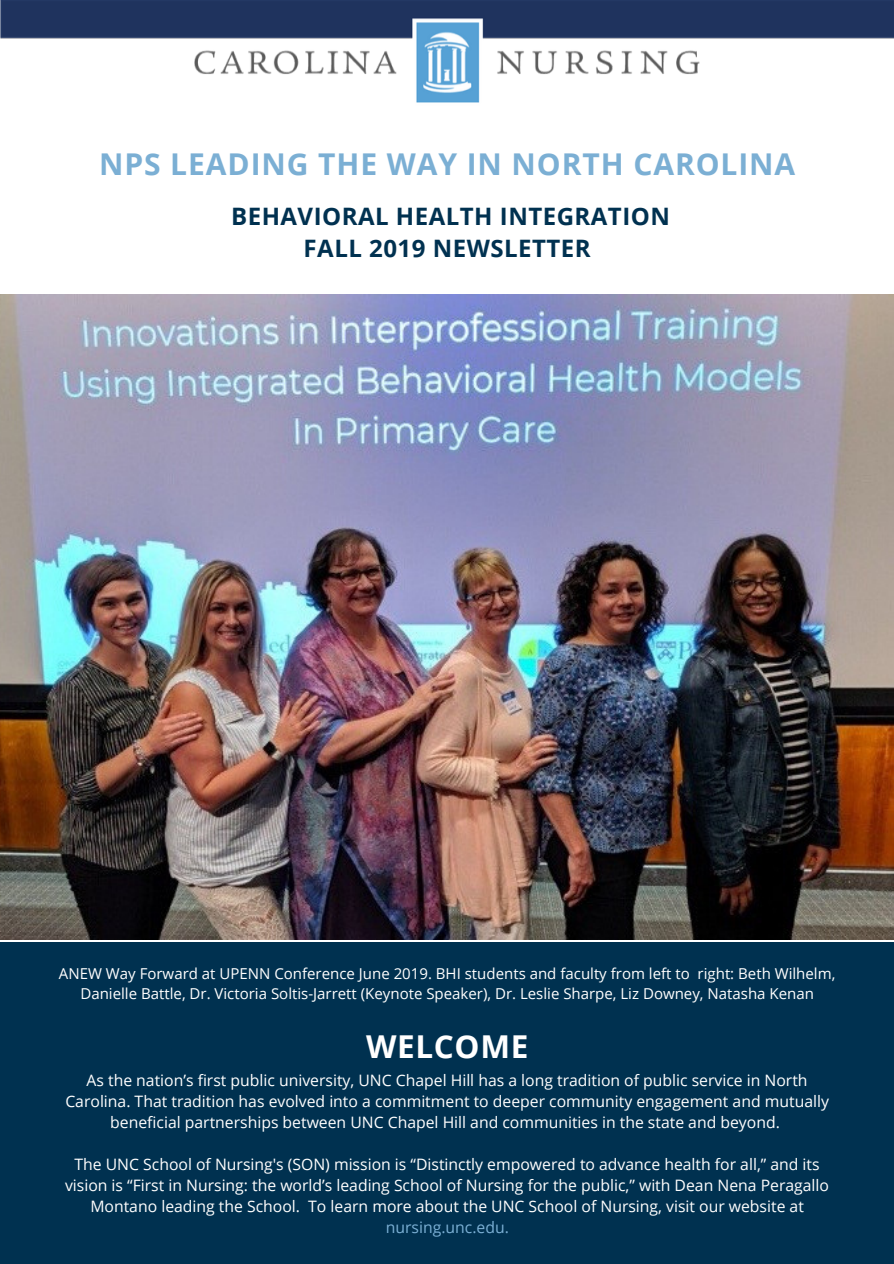
<style>
.page{position:relative;width:894px;height:1264px;background:#fff}
.page>*{position:absolute;margin:0;border:0;box-sizing:border-box;transform-origin:0 0}
.t1{font:700 31.5px "Open Sans";letter-spacing:.02em;color:#fff}
.t2{font:700 30px "Open Sans";letter-spacing:.03em;color:#7bafd4}
.t3{font:700 24px/32.7px "Open Sans";letter-spacing:.02em;color:#003150;text-align:center}
.t4{font:15.75px/21px "Open Sans";color:#fff;text-align:center}
.t5{font:15.75px "Open Sans";color:#7bafd4}
.t6{font:15px/20.2px "Open Sans";color:#fff;text-align:center}
</style>
<div class="page">
<img style="left:0;top:295px;width:893px;height:644px">
<div style="left:0;top:942px;width:893px;height:321px;background:#003150"></div>
<img style="left:0;top:0;width:893px;height:103px">
<h2 class="t2" style="left:99px;top:143px;width:697px">NPS LEADING THE WAY IN NORTH CAROLINA</h2>
<h3 class="t3" style="left:231px;top:199px;width:440px">BEHAVIORAL HEALTH INTEGRATION<br>FALL 2019 NEWSLETTER</h3>
<p class="t6" style="left:59px;top:962px;width:777px">ANEW Way Forward at UPENN Conference June 2019. BHI students and faculty from left to right: Beth Wilhelm,<br>Danielle Battle, Dr. Victoria Soltis-Jarrett (Keynote Speaker), Dr. Leslie Sharpe, Liz Downey, Natasha Kenan</p>
<h1 class="t1" style="left:366px;top:1024px;width:164px">WELCOME</h1>
<p class="t4" style="left:65px;top:1069px;width:764px">As the nation’s first public university, UNC Chapel Hill has a long tradition of public service in North<br>Carolina. That tradition has evolved into a commitment to deeper community engagement and mutually beneficial partnerships between UNC Chapel Hill and communities in the state and beyond.</p>
<p class="t4" style="left:65px;top:1153px;width:765px">The UNC School of Nursing's (SON) mission is “Distinctly empowered to advance health for all,” and its vision is “First in Nursing: the world’s leading School of Nursing for the public,” with Dean Nena Peragallo<br>Montano leading the School. To learn more about the UNC School of Nursing, visit our website at</p>
<p class="t5" style="left:386px;top:1216px;width:125px">nursing.unc.edu.</p>
</div>
